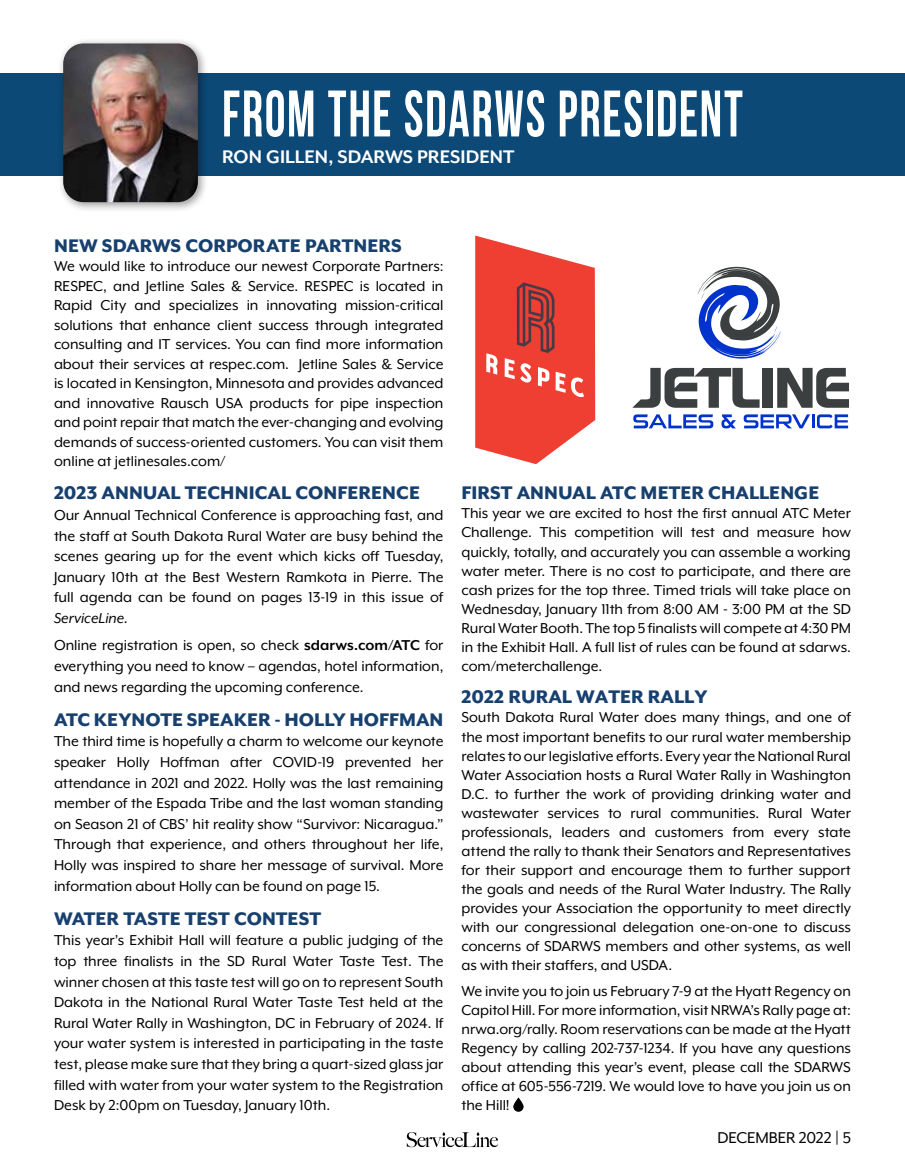
<style>
.page{position:relative;width:905px;height:1168px;background:#fff}
.page>*{position:absolute;margin:0;border:0;box-sizing:border-box;transform-origin:0 0}
.t1{font:65.55px "Bebas Neue";letter-spacing:.03em;color:#fff;scale:.8 1}
.t2{font:800 21px "Mr Eaves XL Mod OT";color:#17406f}
.t3{font:700 21px "Mr Eaves XL Mod OT";color:#fff}
.t4{font:18px "Mr Eaves XL Mod OT";letter-spacing:-.01em;color:#000}
.t5{font:16.5px/19px "Mr Eaves XL Mod OT";color:#000;text-align:justify}
.s1{font-style:italic}
.s2{font-weight:700}
</style>
<div class="page">
<svg style="left:407px;top:1132px;width:91px;height:15px"></svg>
<div style="left:0;top:73px;width:904px;height:103px;background:#0c4977"></div>
<div style="left:57px;top:38px;width:152px;height:175px;background:#000;opacity:.4"></div>
<img style="left:63px;top:43px;width:135px;height:159px">
<svg style="left:513px;top:1097px;width:10px;height:15px"></svg>
<svg style="left:697px;top:267px;width:84px;height:92px"></svg>
<svg style="left:633px;top:414px;width:80px;height:14px"></svg>
<svg style="left:721px;top:414px;width:15px;height:14px"></svg>
<svg style="left:743px;top:414px;width:67px;height:14px"></svg>
<hr style="left:811px;top:414px;width:3px;height:14px;background:#03c">
<svg style="left:817px;top:414px;width:31px;height:14px"></svg>
<div style="left:762px;top:368px;width:11px;height:40px;background:#3c3f3f"></div>
<svg style="left:632px;top:368px;width:127px;height:40px"></svg>
<svg style="left:777px;top:368px;width:72px;height:40px"></svg>
<svg style="left:475px;top:236px;width:120px;height:228px"></svg>
<h1 class="t1" style="left:222px;top:78px;width:652px">FROM THE SDARWS PRESIDENT</h1>
<p class="t3" style="left:222px;top:145px;width:294px">RON GILLEN, SDARWS PRESIDENT</p>
<p class="t2" style="left:54px;top:233px;width:349px">NEW SDARWS CORPORATE PARTNERS</p>
<p class="t5" style="left:54px;top:256px;width:391px;line-height:19.5px">We would like to introduce our newest Corporate Partners:<br>RESPEC, and Jetline Sales &amp; Service. RESPEC is located in Rapid City and specializes in innovating mission-critical solutions that enhance client success through integrated consulting and IT services. You can find more information about their services at respec.com. Jetline Sales &amp; Service is located in Kensington, Minnesota and provides advanced and innovative Rausch USA products for pipe inspection and point repair that match the ever-changing and evolving demands of success-oriented customers. You can visit them online at jetlinesales.com/</p>
<p class="t2" style="left:54px;top:481px;width:367px">2023 ANNUAL TECHNICAL CONFERENCE</p>
<p class="t5" style="left:54px;top:505px;width:391px;line-height:20.5px">Our Annual Technical Conference is approaching fast, and the staff at South Dakota Rural Water are busy behind the scenes gearing up for the event which kicks off Tuesday, January 10th at the Best Western Ramkota in Pierre. The full agenda can be found on pages 13-19 in this issue of</p>
<p class="t5" style="left:54px;top:604px;width:391px;line-height:27.3px"><span class="s1">ServiceLine.<br></span>Online registration is open, so check <span class="s2">sdarws.com/ATC</span> for</p>
<p class="t5" style="left:54px;top:656px;width:391px;line-height:20.5px">everything you need to know – agendas, hotel information, and news regarding the upcoming conference.</p>
<p class="t2" style="left:54px;top:707px;width:391px">ATC KEYNOTE SPEAKER - HOLLY HOFFMAN</p>
<p class="t5" style="left:54px;top:731px;width:391px;line-height:20.5px">The third time is hopefully a charm to welcome our keynote speaker Holly Hoffman after COVID-19 prevented her attendance in 2021 and 2022. Holly was the last remaining member of the Espada Tribe and the last woman standing on Season 21 of CBS’ hit reality show “Survivor: Nicaragua.” Through that experience, and others throughout her life, Holly was inspired to share her message of survival. More information about Holly can be found on page 15.</p>
<p class="t2" style="left:54px;top:906px;width:268px">WATER TASTE TEST CONTEST</p>
<p class="t5" style="left:54px;top:930px;width:391px;line-height:20.5px">This year’s Exhibit Hall will feature a public judging of the top three finalists in the SD Rural Water Taste Test. The winner chosen at this taste test will go on to represent South Dakota in the National Rural Water Taste Test held at the Rural Water Rally in Washington, DC in February of 2024. If your water system is interested in participating in the taste test, please make sure that they bring a quart-sized glass jar filled with water from your water system to the Registration Desk by 2:00pm on Tuesday, January 10th.</p>
<p class="t2" style="left:461px;top:481px;width:359px">FIRST ANNUAL ATC METER CHALLENGE</p>
<p class="t5" style="left:461px;top:504px;width:391px">This year we are excited to host the first annual ATC Meter Challenge. This competition will test and measure how quickly, totally, and accurately you can assemble a working water meter. There is no cost to participate, and there are cash prizes for the top three. Timed trials will take place on Wednesday, January 11th from 8:00 AM - 3:00 PM at the SD Rural Water Booth. The top 5 finalists will compete at 4:30 PM in the Exhibit Hall. A full list of rules can be found at sdarws. com/meterchallenge.</p>
<p class="t2" style="left:461px;top:685px;width:247px">2022 RURAL WATER RALLY</p>
<p class="t5" style="left:461px;top:708px;width:391px">South Dakota Rural Water does many things, and one of the most important benefits to our rural water membership relates to our legislative efforts. Every year the National Rural Water Association hosts a Rural Water Rally in Washington D.C. to further the work of providing drinking water and wastewater services to rural communities. Rural Water professionals, leaders and customers from every state attend the rally to thank their Senators and Representatives for their support and encourage them to further support the goals and needs of the Rural Water Industry. The Rally provides your Association the opportunity to meet directly with our congressional delegation one-on-one to discuss concerns of SDARWS members and other systems, as well as with their staffers, and USDA.</p>
<p class="t5" style="left:461px;top:981px;width:391px">We invite you to join us February 7-9 at the Hyatt Regency on Capitol Hill. For more information, visit NRWA’s Rally page at: nrwa.org/rally. Room reservations can be made at the Hyatt Regency by calling 202-737-1234. If you have any questions about attending this year’s event, please call the SDARWS office at 605-556-7219. We would love to have you join us on the Hill!</p>
<p class="t4" style="left:717px;top:1127px;width:135px">DECEMBER 2022 | 5</p>
</div>
